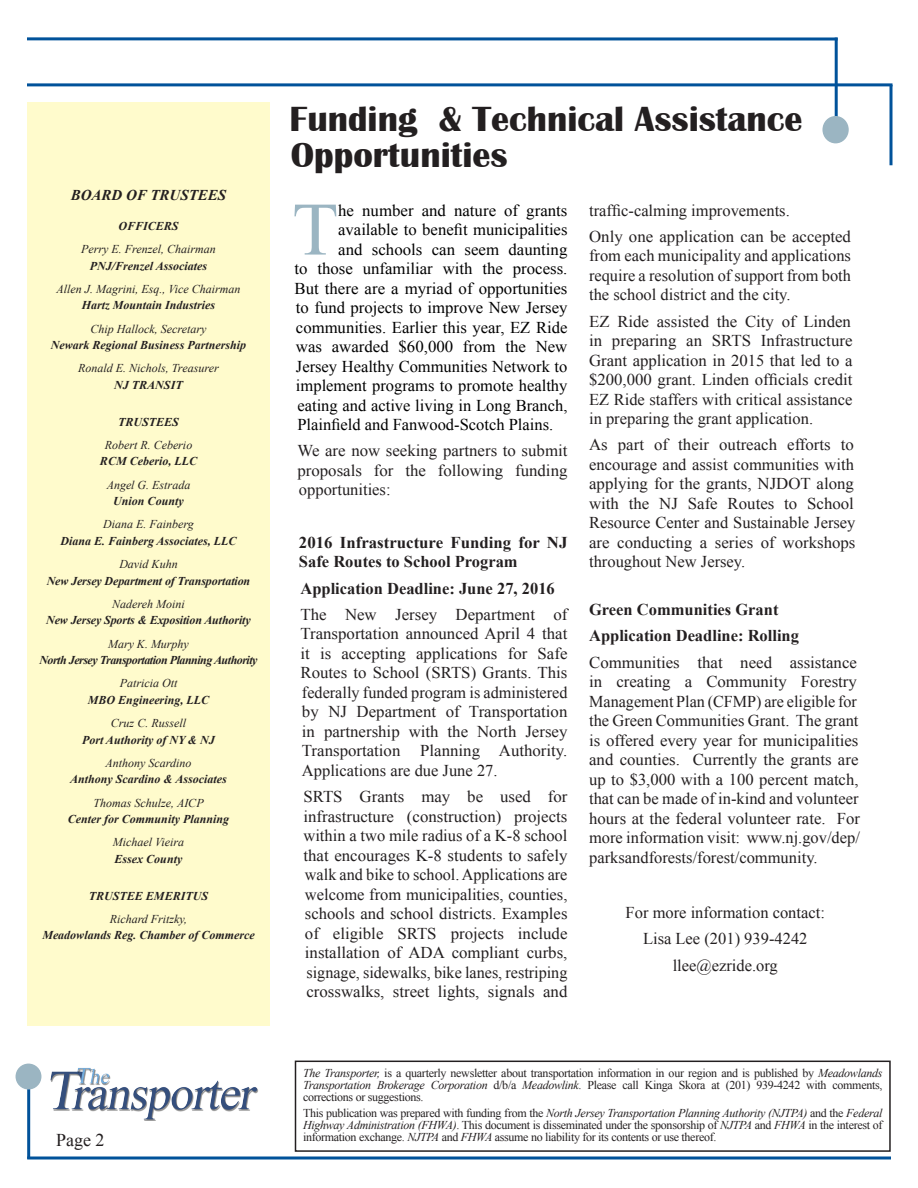
<style>
.page{position:relative;width:918px;height:1188px;background:#fff}
.page>*{position:absolute;margin:0;border:0;box-sizing:border-box;transform-origin:0 0}
.body_copy{font:75.45px "Times New Roman";color:#9bb5c2}
.Headlines{font:700 36px/36px "Britannic";color:#231f20}
.t1{font:18px "Times New Roman";color:#231f20}
.body_copy-2{font:16.5px/19.5px "Times New Roman";color:#231f20;text-align:justify}
.body_copy-3{font:16.5px "Times New Roman";color:#000}
.body_copy-4{font:700 16.5px/19.5px "Times New Roman";color:#231f20}
.ending_contact{font:16.5px "Times New Roman";color:#231f20}
.t2{font:italic 700 15px "Times New Roman";color:#231f20}
.t3{font:12px/12px "Times New Roman";letter-spacing:-.025em;color:#231f20;text-align:justify}
.heading{font:italic 700 12px/16.5px "Times New Roman";color:#231f20;text-align:center}
.t4{font:italic 12px "Times New Roman";color:#231f20}
.heading-2{font:italic 700 12px "Times New Roman";letter-spacing:-.04em;color:#231f20}
.s1{font-weight:400}
.s2{font-style:italic}
</style>
<div class="page">
<hr style="left:27px;top:37px;width:811px;height:3px;background:#01529a">
<hr style="left:27px;top:83px;width:865px;height:3px;background:#01529a">
<hr style="left:835px;top:38px;width:3px;height:81px;background:#01529a">
<div style="left:823px;top:117px;width:25px;height:26px;background:#9bb5c2;border-radius:50%"></div>
<div style="left:822px;top:116px;width:27px;height:27px;border:2px solid #9bb5c2;border-radius:50%"></div>
<div style="left:27px;top:103px;width:243px;height:923px;background:#fffbcc"></div>
<hr style="left:890px;top:85px;width:2px;height:80px;background:#01529a">
<img style="left:38px;top:1068px;width:220px;height:52px">
<svg style="left:27px;top:1156px;width:864px;height:4px;background:#407db3"></svg>
<hr style="left:27px;top:1086px;width:3px;height:73px;background:#01529a">
<div style="left:16px;top:1064px;width:25px;height:25px;background:#9bb5c2;border-radius:50%"></div>
<div style="left:295px;top:1061px;width:596px;height:91px;border:2px solid #231f20"></div>
<p class="t2" style="left:71px;top:184px;width:157px">BOARD OF TRUSTEES</p>
<p class="heading" style="left:118px;top:217px;width:62px">OFFICERS</p>
<p class="t4" style="left:81px;top:241px;width:136px">Perry E. Frenzel, Chairman</p>
<p class="heading" style="left:90px;top:257px;width:119px">PNJ/Frenzel Associates</p>
<p class="t4" style="left:56px;top:281px;width:186px">Allen J. Magrini, Esq., Vice Chairman</p>
<p class="heading" style="left:82px;top:297px;width:135px">Hartz Mountain Industries</p>
<p class="heading" style="left:51px;top:320px;width:197px"><span class="s1">Chip Hallock, Secretary<br></span>Newark Regional Business Partnership</p>
<p class="t4" style="left:78px;top:360px;width:142px">Ronald E. Nichols, Treasurer</p>
<p class="heading" style="left:114px;top:376px;width:70px">NJ TRANSIT</p>
<p class="heading" style="left:118px;top:413px;width:62px">TRUSTEES</p>
<p class="t4" style="left:105px;top:437px;width:89px">Robert R. Ceberio</p>
<p class="heading" style="left:100px;top:453px;width:99px">RCM Ceberio, LLC</p>
<p class="t4" style="left:107px;top:476px;width:85px">Angel G. Estrada</p>
<p class="heading" style="left:113px;top:492px;width:72px">Union County</p>
<p class="t4" style="left:103px;top:516px;width:92px">Diana E. Fainberg</p>
<p class="heading" style="left:60px;top:532px;width:178px">Diana E. Fainberg Associates, LLC</p>
<p class="t4" style="left:119px;top:556px;width:60px">David Kuhn</p>
<p class="heading" style="left:47px;top:572px;width:205px">New Jersey Department of Transportation</p>
<p class="t4" style="left:112px;top:596px;width:74px">Nadereh Moini</p>
<p class="heading" style="left:46px;top:612px;width:206px">New Jersey Sports &amp; Exposition Authority</p>
<p class="t4" style="left:108px;top:635px;width:82px">Mary K. Murphy</p>
<p class="heading-2" style="left:39px;top:652px;width:220px">North Jersey Transportation Planning Authority</p>
<p class="t4" style="left:120px;top:675px;width:59px">Patricia Ott</p>
<p class="heading" style="left:88px;top:691px;width:123px">MBO Engineering, LLC</p>
<p class="t4" style="left:111px;top:715px;width:77px">Cruz C. Russell</p>
<p class="heading" style="left:82px;top:731px;width:134px">Port Authority of NY &amp; NJ</p>
<p class="t4" style="left:106px;top:755px;width:87px">Anthony Scardino</p>
<p class="heading" style="left:70px;top:771px;width:158px">Anthony Scardino &amp; Associates</p>
<p class="t4" style="left:94px;top:794px;width:112px">Thomas Schulze, AICP</p>
<p class="heading" style="left:68px;top:810px;width:163px">Center for Community Planning</p>
<p class="t4" style="left:113px;top:834px;width:73px">Michael Vieira</p>
<p class="heading" style="left:115px;top:850px;width:69px">Essex County</p>
<p class="heading" style="left:89px;top:887px;width:121px">TRUSTEE EMERITUS</p>
<p class="t4" style="left:110px;top:911px;width:79px">Richard Fritzky,</p>
<p class="heading" style="left:42px;top:927px;width:214px">Meadowlands Reg. Chamber of Commerce</p>
<p class="t1" style="left:56px;top:1128px;width:50px">Page 2</p>
<p class="Headlines" style="left:289px;top:101px;width:515px">Funding &amp; Technical Assistance<br>Opportunities</p>
<p class="body_copy" style="left:292px;top:179px;width:48px">T</p>
<p class="body_copy-3" style="left:338px;top:199px;width:231px">he number and nature of grants</p>
<p class="body_copy-2" style="left:589px;top:200px;width:202px">traffic-calming improvements.</p>
<p class="body_copy-2" style="left:589px;top:226px;width:263px">Only one application can be accepted from each municipality and applications require a resolution of support from both the school district and the city.</p>
<p class="body_copy-2" style="left:589px;top:311px;width:265px">EZ Ride assisted the City of Linden in preparing an SRTS Infrastructure Grant application in 2015 that led to a $200,000 grant. Linden officials credit EZ Ride staffers with critical assistance in preparing the grant application.</p>
<p class="body_copy-2" style="left:589px;top:435px;width:268px">As part of their outreach efforts to encourage and assist communities with applying for the grants, NJDOT along with the NJ Safe Routes to School Resource Center and Sustainable Jersey are conducting a series of workshops throughout New Jersey.</p>
<p class="body_copy-4" style="left:589px;top:599px;width:191px">Green Communities Grant</p>
<p class="body_copy-4" style="left:589px;top:626px;width:211px">Application Deadline: Rolling</p>
<p class="body_copy-2" style="left:589px;top:652px;width:272px;text-align:left">Communities that need assistance in creating a Community Forestry Management Plan (CFMP) are eligible for the Green Communities Grant. The grant is offered every year for municipalities and counties. Currently the grants are up to $3,000 with a 100 percent match, that can be made of in-kind and volunteer hours at the federal volunteer rate. For more information visit: www.nj.gov/dep/ parksandforests/forest/community.</p>
<p class="ending_contact" style="left:626px;top:901px;width:201px">For more information contact:</p>
<p class="ending_contact" style="left:643px;top:927px;width:166px">Lisa Lee (201) 939-4242</p>
<p class="ending_contact" style="left:673px;top:954px;width:107px">llee@ezride.org</p>
<p class="body_copy-3" style="left:338px;top:218px;width:231px">available to benefit municipalities</p>
<p class="body_copy-3" style="left:338px;top:238px;width:231px">and schools can seem daunting</p>
<p class="body_copy-3" style="left:294px;top:257px;width:275px">to those unfamiliar with the process.</p>
<p class="body_copy-3" style="left:294px;top:277px;width:275px">But there are a myriad of opportunities</p>
<p class="body_copy-3" style="left:296px;top:296px;width:273px">to fund projects to improve New Jersey</p>
<p class="body_copy-3" style="left:296px;top:316px;width:273px">communities. Earlier this year, EZ Ride</p>
<p class="body_copy-3" style="left:296px;top:335px;width:273px">was awarded $60,000 from the New</p>
<p class="body_copy-3" style="left:296px;top:355px;width:273px">Jersey Healthy Communities Network to</p>
<p class="body_copy-3" style="left:296px;top:374px;width:273px">implement programs to promote healthy</p>
<p class="body_copy-3" style="left:297px;top:394px;width:272px">eating and active living in Long Branch,</p>
<p class="body_copy-3" style="left:297px;top:413px;width:257px">Plainfield and Fanwood-Scotch Plains.</p>
<p class="body_copy-2" style="left:297px;top:441px;width:272px">We are now seeking partners to submit proposals for the following funding opportunities:</p>
<p class="body_copy-4" style="left:299px;top:532px;width:270px">2016 Infrastructure Funding for NJ<br>Safe Routes to School Program</p>
<p class="body_copy-4" style="left:300px;top:578px;width:256px">Application Deadline: June 27, 2016</p>
<p class="body_copy-2" style="left:300px;top:604px;width:269px">The New Jersey Department of Transportation announced April 4 that it is accepting applications for Safe Routes to School (SRTS) Grants. This federally funded program is administered by NJ Department of Transportation in partnership with the North Jersey Transportation Planning Authority.<br>Applications are due June 27.</p>
<p class="body_copy-2" style="left:303px;top:787px;width:266px">SRTS Grants may be used for infrastructure (construction) projects within a two mile radius of a K-8 school that encourages K-8 students to safely walk and bike to school. Applications are welcome from municipalities, counties, schools and school districts. Examples of eligible SRTS projects include installation of ADA compliant curbs, signage, sidewalks, bike lanes, restriping crosswalks, street lights, signals and</p>
<p class="t3" style="left:303px;top:1067px;width:581px"><span class="s2">The Transporter,</span> is a quarterly newsletter about transportation information in our region and is published by <span class="s2">Meadowlands Transportation Brokerage Corporation</span> d/b/a <span class="s2">Meadowlink</span>. Please call Kinga Skora at (201) 939-4242 with comments, corrections or suggestions.</p>
<p class="t3" style="left:303px;top:1106px;width:581px">This publication was prepared with funding from the <span class="s2">North Jersey Transportation Planning Authority (NJTPA)</span> and the <span class="s2">Federal Highway Administration (FHWA)</span>. This document is disseminated under the sponsorship of <span class="s2">NJTPA</span> and <span class="s2">FHWA</span> in the interest of information exchange. <span class="s2">NJTPA</span> and <span class="s2">FHWA</span> assume no liability for its contents or use thereof.</p>
</div>
